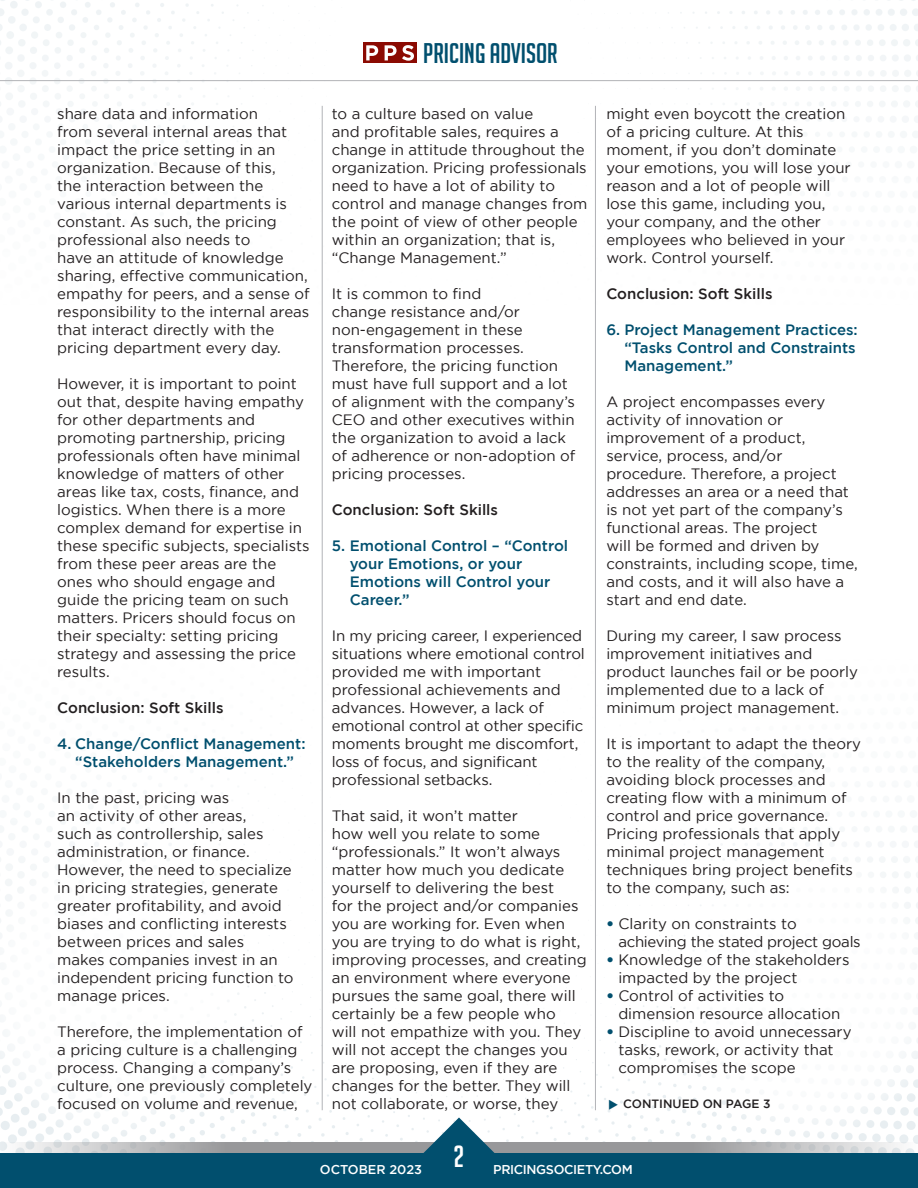
<style>
.page{position:relative;width:918px;height:1188px;background:#fff}
.page>*{position:absolute;margin:0;border:0;box-sizing:border-box;transform-origin:0 0}
.t1{font:30px "Big Noodle Titling";color:#fff}
.t2{font:27.75px "Big Noodle Titling";color:#014f6e}
.t3{font:15px/18px "Gotham";color:#231f20}
.t4{font:500 15px/18px "Gotham";color:#014f6e}
.t5{font:500 15px "Gotham";color:#231f20}
.t6{font:15px/18px "Gotham";letter-spacing:-.02em;color:#231f20}
.t7{font:500 12.75px "Gotham";letter-spacing:-.03em;color:#fff}
.t8{font:500 12.75px "Gotham";color:#fff}
.t9{font:500 12px "Gotham";color:#231f20}
.s1{font-weight:900;color:#014f6e}
.s2{color:#014f6e}
</style>
<div class="page">
<svg style="left:0;top:1142px;width:410px;height:11px;background:#b2b2b4"></svg>
<svg style="left:508px;top:1142px;width:410px;height:11px;background:#b2b2b4"></svg>
<div style="left:0;top:1153px;width:918px;height:35px;background:#014f6e"></div>
<img style="left:0;top:0;width:918px;height:333px">
<div style="left:363px;top:43px;width:18px;height:20px;background:#8b0a02"></div>
<div style="left:381px;top:43px;width:18px;height:20px;background:linear-gradient(to bottom,#8b0a02,#8b0a02)"></div>
<div style="left:400px;top:43px;width:17px;height:20px;background:#8b0a02"></div>
<svg style="left:366px;top:45px;width:12px;height:15px"></svg>
<svg style="left:385px;top:45px;width:29px;height:16px"></svg>
<hr style="left:0;top:80px;width:918px;height:1px;background:#b2b3b7">
<svg style="left:0;top:858px;width:249px;height:282px"></svg>
<svg style="left:670px;top:858px;width:248px;height:282px"></svg>
<svg style="left:410px;top:1117px;width:98px;height:36px"></svg>
<hr style="left:595px;top:106px;width:1px;height:1004px;background:#b2b3b7">
<hr style="left:322px;top:106px;width:1px;height:1004px;background:#b2b3b7">
<p class="t2" style="left:423px;top:38px;width:136px">PRICING ADVISOR</p>
<p class="t3" style="left:57px;top:104px;width:254px">share data and information<br>from several internal areas that impact the price setting in an organization. Because of this,<br>the interaction between the various internal departments is constant. As such, the pricing professional also needs to<br>have an attitude of knowledge sharing, effective communication, empathy for peers, and a sense of responsibility to the internal areas that interact directly with the pricing department every day.</p>
<p class="t3" style="left:57px;top:374px;width:254px">However, it is important to point out that, despite having empathy for other departments and promoting partnership, pricing professionals often have minimal knowledge of matters of other areas like tax, costs, finance, and logistics. When there is a more complex demand for expertise in these specific subjects, specialists from these peer areas are the ones who should engage and guide the pricing team on such matters. Pricers should focus on their specialty: setting pricing strategy and assessing the price results.</p>
<p class="t5" style="left:57px;top:699px;width:168px">Conclusion: Soft Skills</p>
<p class="t4" style="left:57px;top:734px;width:250px;text-align:center">4. Change/Conflict Management: “Stakeholders Management.”</p>
<p class="t3" style="left:57px;top:788px;width:238px">In the past, pricing was<br>an activity of other areas,<br>such as controllership, sales administration, or finance.<br>However, the need to specialize in pricing strategies, generate greater profitability, and avoid biases and conflicting interests between prices and sales makes companies invest in an independent pricing function to manage prices.</p>
<p class="t3" style="left:57px;top:1022px;width:257px">Therefore, the implementation of a pricing culture is a challenging process. Changing a company’s culture, one previously completely focused on volume and revenue,</p>
<p class="t3" style="left:332px;top:104px;width:257px">to a culture based on value<br>and profitable sales, requires a change in attitude throughout the organization. Pricing professionals need to have a lot of ability to control and manage changes from the point of view of other people within an organization; that is, “Change Management.”</p>
<p class="t3" style="left:332px;top:284px;width:245px">It is common to find<br>change resistance and/or non-engagement in these transformation processes.<br>Therefore, the pricing function must have full support and a lot of alignment with the company’s<br>CEO and other executives within the organization to avoid a lack of adherence or non-adoption of pricing processes.</p>
<p class="t5" style="left:332px;top:501px;width:168px">Conclusion: Soft Skills</p>
<p class="t4" style="left:350px;top:536px;width:220px;text-indent:-18px">5. Emotional Control – “Control your Emotions, or your<br>Emotions will Control your<br>Career.”</p>
<p class="t3" style="left:332px;top:626px;width:255px">In my pricing career, I experienced situations where emotional control provided me with important professional achievements and advances. However, a lack of emotional control at other specific moments brought me discomfort, loss of focus, and significant professional setbacks.</p>
<p class="t3" style="left:332px;top:806px;width:256px">That said, it won’t matter<br>how well you relate to some “professionals.” It won’t always matter how much you dedicate yourself to delivering the best<br>for the project and/or companies you are working for. Even when you are trying to do what is right, improving processes, and creating an environment where everyone pursues the same goal, there will certainly be a few people who<br>will not empathize with you. They will not accept the changes you are proposing, even if they are changes for the better. They will not collaborate, or worse, they</p>
<p class="t3" style="left:606px;top:104px;width:246px">might even boycott the creation of a pricing culture. At this moment, if you don’t dominate your emotions, you will lose your reason and a lot of people will lose this game, including you, your company, and the other employees who believed in your work. Control yourself.</p>
<p class="t5" style="left:606px;top:285px;width:168px">Conclusion: Soft Skills</p>
<p class="t4" style="left:624px;top:320px;width:235px;text-indent:-18px">6. Project Management Practices: “Tasks Control and Constraints<br>Management.”</p>
<p class="t3" style="left:606px;top:392px;width:253px">A project encompasses every activity of innovation or improvement of a product, service, process, and/or procedure. Therefore, a project addresses an area or a need that is not yet part of the company’s functional areas. The project<br>will be formed and driven by constraints, including scope, time, and costs, and it will also have a start and end date.</p>
<p class="t3" style="left:606px;top:626px;width:253px">During my career, I saw process improvement initiatives and product launches fail or be poorly implemented due to a lack of minimum project management.</p>
<p class="t3" style="left:606px;top:734px;width:256px">It is important to adapt the theory to the reality of the company, avoiding block processes and creating flow with a minimum of control and price governance.<br>Pricing professionals that apply minimal project management techniques bring project benefits to the company, such as:</p>
<p class="t6" style="left:618px;top:914px;width:244px;text-indent:-12px"><span class="s1">•</span> Clarity on constraints to achieving the stated project goals</p>
<p class="t3" style="left:618px;top:950px;width:233px;text-indent:-12px"><span class="s1">•</span> Knowledge of the stakeholders impacted by the project</p>
<p class="t3" style="left:618px;top:986px;width:223px;text-indent:-12px"><span class="s1">•</span> Control of activities to dimension resource allocation</p>
<p class="t3" style="left:618px;top:1022px;width:235px;text-indent:-12px"><span class="s1">•</span> Discipline to avoid unnecessary tasks, rework, or activity that compromises the scope</p>
<p class="t9" style="left:608px;top:1097px;width:164px"><span class="s2">◆</span> CONTINUED ON PAGE 3</p>
<p class="t8" style="left:320px;top:1163px;width:104px">OCTOBER 2023</p>
<p class="t1" style="left:453px;top:1140px;width:13px">2</p>
<p class="t7" style="left:493px;top:1163px;width:141px">PRICINGSOCIETY.COM</p>
</div>
